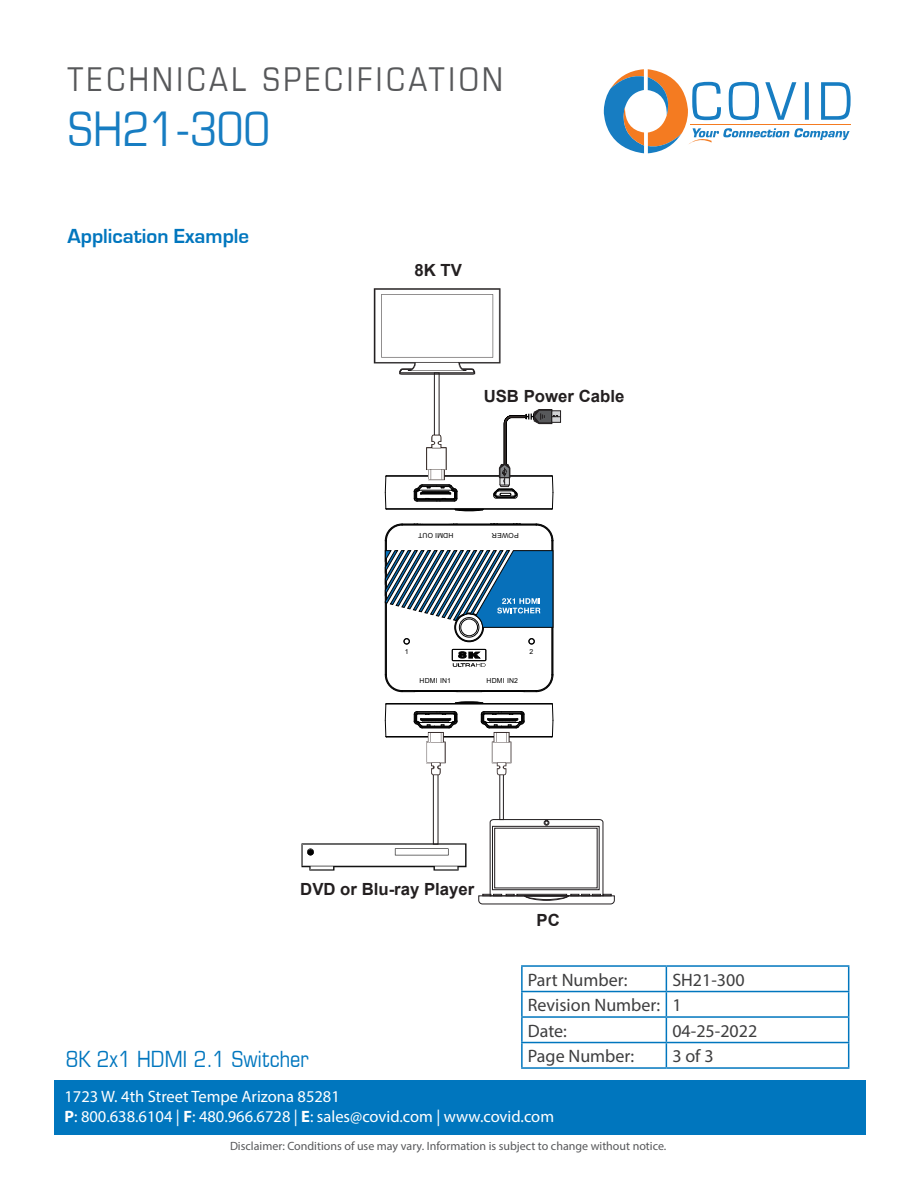
<style>
.page{position:relative;width:918px;height:1188px;background:#fff}
.page>*{position:absolute;margin:0;border:0;box-sizing:border-box;transform-origin:0 0}
.t1{font:condensed 48px "Eurostile";color:#177dc2}
.t2{font:condensed 33px "Eurostile";letter-spacing:.1em;color:#57585a}
.t3{font:condensed 22.5px "Eurostile";color:#0076be}
.t4{font:700 21px "Eurostile";color:#0076be}
.t5{font:18px/25.5px "Myriad Pro";color:#3e3e3f}
.t6{font:700 16.8px "Arial";color:#231f20}
.t7{font:16.5px/19.8px "Myriad Pro";color:#fff}
.t8{font:12px "Myriad Pro";color:#57585a}
.t9{font:6.9px "Arial";letter-spacing:.025em;color:#030303}
.s1{font-weight:700}
</style>
<div class="page">
<div style="left:54px;top:1080px;width:812px;height:55px;background:#0076be"></div>
<svg style="left:604px;top:69px;width:247px;height:84px"></svg>
<hr style="left:521px;top:965px;width:145px;height:2px;background:#0076be">
<hr style="left:521px;top:967px;width:2px;height:24px;background:#0076be">
<hr style="left:521px;top:991px;width:145px;height:1px;background:#0076be">
<hr style="left:521px;top:992px;width:2px;height:24px;background:#0076be">
<hr style="left:666px;top:965px;width:183px;height:2px;background:#0076be">
<hr style="left:666px;top:991px;width:183px;height:1px;background:#0076be">
<hr style="left:666px;top:1016px;width:183px;height:2px;background:#0076be">
<hr style="left:666px;top:1042px;width:183px;height:1px;background:#0076be">
<svg style="left:848px;top:967px;width:1px;height:100px"></svg>
<hr style="left:666px;top:1067px;width:183px;height:2px;background:#0076be">
<hr style="left:521px;top:1016px;width:145px;height:2px;background:#0076be">
<hr style="left:521px;top:1018px;width:2px;height:24px;background:#0076be">
<hr style="left:521px;top:1042px;width:145px;height:1px;background:#0076be">
<hr style="left:521px;top:1043px;width:2px;height:24px;background:#0076be">
<svg style="left:666px;top:967px;width:1px;height:100px"></svg>
<hr style="left:521px;top:1067px;width:145px;height:2px;background:#0076be">
<div style="left:452px;top:649px;width:34px;height:12px;border:1px solid #030303"></div>
<svg style="left:453px;top:652px;width:33px;height:15px"></svg>
<hr style="left:385px;top:541px;width:1px;height:134px;background:#030303">
<hr style="left:386px;top:541px;width:1px;height:134px;background:#030303">
<hr style="left:402px;top:525px;width:134px;height:1px;background:#030303">
<hr style="left:457px;top:524px;width:34px;height:1px;background:#030303">
<hr style="left:552px;top:541px;width:1px;height:134px;background:#030303">
<hr style="left:553px;top:541px;width:1px;height:134px;background:#030303">
<div style="left:456px;top:614px;width:27px;height:27px;border:1px solid #030303;border-radius:50%"></div>
<div style="left:459px;top:617px;width:20px;height:20px;border:1px solid #030303;border-radius:50%"></div>
<div style="left:461px;top:619px;width:17px;height:17px;border:1px solid #030303;border-radius:50%"></div>
<svg style="left:385px;top:524px;width:73px;height:17px"></svg>
<svg style="left:385px;top:675px;width:168px;height:17px"></svg>
<svg style="left:490px;top:524px;width:63px;height:17px"></svg>
<svg style="left:404px;top:638px;width:6px;height:6px"></svg>
<div style="left:455px;top:613px;width:29px;height:29px;border:1px solid #030303;border-radius:50%"></div>
<svg style="left:529px;top:638px;width:6px;height:6px"></svg>
<svg style="left:385px;top:550px;width:168px;height:77px"></svg>
<svg style="left:302px;top:701px;width:313px;height:204px"></svg>
<svg style="left:374px;top:288px;width:187px;height:223px"></svg>
<h2 class="t2" style="left:68px;top:60px;width:437px">TECHNICAL SPECIFICATION</h2>
<h1 class="t1" style="left:68px;top:101px;width:204px">SH21-300</h1>
<p class="t4" style="left:68px;top:225px;width:183px">Application Example</p>
<p class="t6" style="left:414px;top:258px;width:49px">8K TV</p>
<p class="t6" style="left:484px;top:384px;width:142px">USB Power Cable</p>
<p class="t9" style="left:453px;top:540px;width:37px;rotate:-180deg">HDMI OUT</p>
<p class="t9" style="left:519px;top:540px;width:28px;rotate:-180deg">POWER</p>
<p class="t9" style="left:405px;top:646px;width:5px">1</p>
<p class="t9" style="left:530px;top:646px;width:5px">2</p>
<p class="t9" style="left:487px;top:675px;width:33px">HDMI IN2</p>
<p class="t9" style="left:420px;top:675px;width:33px">HDMI IN1</p>
<p class="t6" style="left:300px;top:877px;width:176px">DVD or Blu-ray Player</p>
<p class="t6" style="left:537px;top:908px;width:25px">PC</p>
<p class="t5" style="left:528px;top:966px;width:101px">Part Number:</p>
<p class="t5" style="left:528px;top:966px;width:218px;text-indent:145px">SH21-300<br>Revision Number: 1<br>Date:</p>
<p class="t5" style="left:672px;top:1017px;width:86px">04-25-2022</p>
<h3 class="t3" style="left:66px;top:1045px;width:244px">8K 2x1 HDMI 2.1 Switcher</h3>
<p class="t5" style="left:528px;top:1043px;width:108px">Page Number:</p>
<p class="t5" style="left:672px;top:1043px;width:43px">3 of 3</p>
<p class="t7" style="left:64px;top:1087px;width:491px">1723 W. 4th Street Tempe Arizona 85281<br><span class="s1">P</span>: 800.638.6104 | <span class="s1">F</span>: 480.966.6728 | <span class="s1">E</span>: sales@covid.com | www.covid.com</p>
<p class="t8" style="left:230px;top:1139px;width:438px">Disclaimer: Conditions of use may vary. Information is subject to change without notice.</p>
</div>
